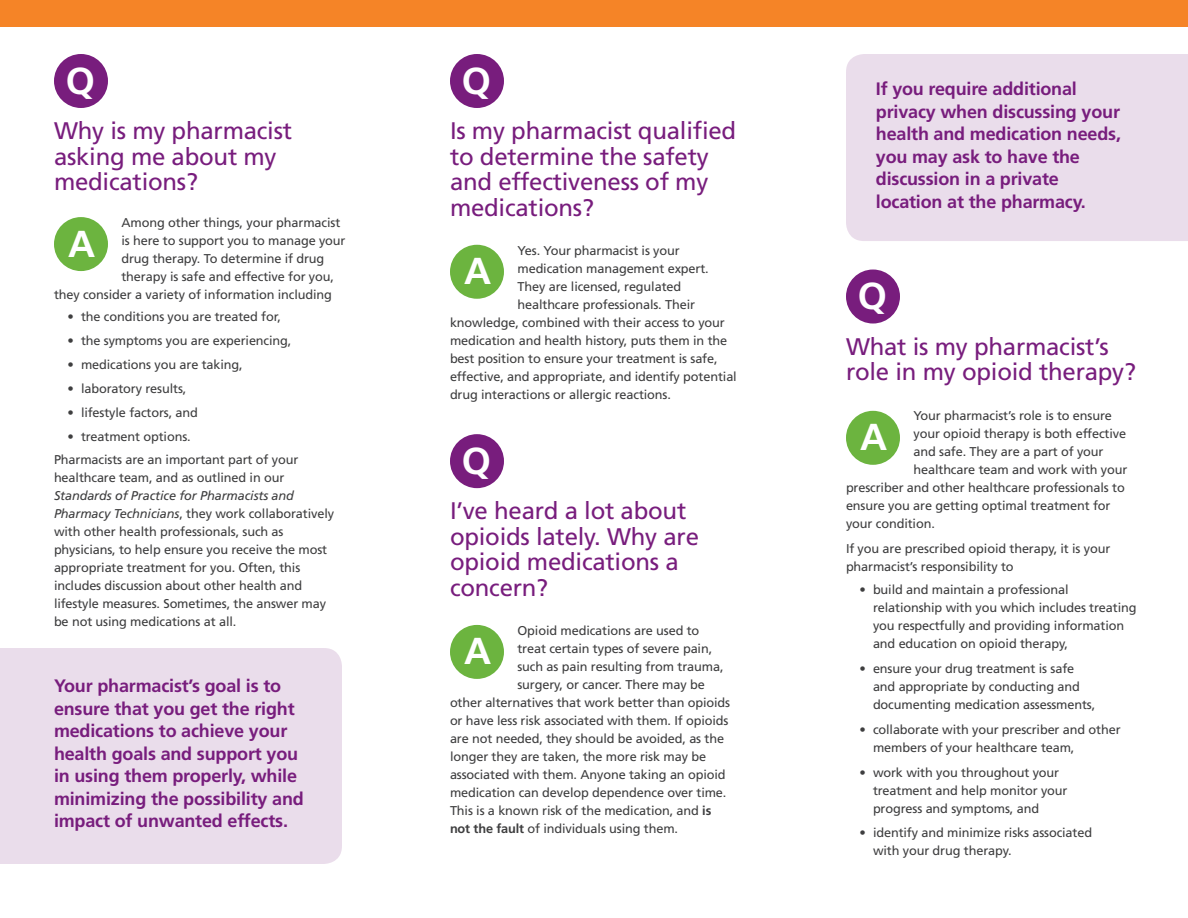
<style>
.page{position:relative;width:1188px;height:918px;background:#fff}
.page>*{position:absolute;margin:0;border:0;box-sizing:border-box;transform-origin:0 0}
.t1{font:700 37.5px "Frutiger";color:#fff}
.t2{font:24px/25.5px "Frutiger";letter-spacing:-.01em;color:#781d7d}
.Body_Paragraph_Text{font:700 18px/22.5px "Frutiger";letter-spacing:-.01em;color:#781d7d}
.Body_Paragraph_Text-2{font:12.75px/18px "Frutiger";letter-spacing:-.01em;color:#3e3e3f}
.s1{font-style:italic}
.s2{font-weight:700}
</style>
<div class="page">
<div style="left:0;top:648px;width:342px;height:216px;background:#eaddeb"></div>
<div style="left:0;top:0;width:1188px;height:27px;background:#f58427"></div>
<div style="left:54px;top:54px;width:54px;height:54px;background:#781d7d;border-radius:50%"></div>
<div style="left:450px;top:54px;width:54px;height:54px;background:#781d7d;border-radius:50%"></div>
<div style="left:846px;top:270px;width:54px;height:54px;background:#781d7d;border-radius:50%"></div>
<div style="left:450px;top:434px;width:54px;height:54px;background:#781d7d;border-radius:50%"></div>
<div style="left:54px;top:217px;width:54px;height:54px;background:#6cb43f;border-radius:50%"></div>
<div style="left:450px;top:245px;width:54px;height:54px;background:#6cb43f;border-radius:50%"></div>
<div style="left:846px;top:411px;width:54px;height:54px;background:#6cb43f;border-radius:50%"></div>
<div style="left:450px;top:625px;width:54px;height:54px;background:#6cb43f;border-radius:50%"></div>
<div style="left:846px;top:54px;width:342px;height:187px;background:#eaddeb"></div>
<p class="t1" style="left:66px;top:59px;width:31px">Q</p>
<p class="t1" style="left:462px;top:59px;width:31px">Q</p>
<h1 class="t2" style="left:54px;top:118px;width:240px">Why is my pharmacist asking me about my medications?</h1>
<h1 class="t2" style="left:450px;top:118px;width:288px">Is my pharmacist qualified to determine the safety and effectiveness of my medications?</h1>
<h1 class="Body_Paragraph_Text-2" style="left:122px;top:213px;width:220px">Among other things, your pharmacist</h1>
<h1 class="Body_Paragraph_Text-2" style="left:122px;top:231px;width:226px">is here to support you to manage your</h1>
<h1 class="Body_Paragraph_Text-2" style="left:122px;top:249px;width:204px">drug therapy. To determine if drug</h1>
<h1 class="Body_Paragraph_Text-2" style="left:122px;top:267px;width:214px">therapy is safe and effective for you,</h1>
<h1 class="Body_Paragraph_Text-2" style="left:54px;top:285px;width:280px">they consider a variety of information including</h1>
<p class="Body_Paragraph_Text-2" style="left:68px;top:308px;width:215px">• the conditions you are treated for,</p>
<p class="Body_Paragraph_Text-2" style="left:68px;top:332px;width:225px">• the symptoms you are experiencing,</p>
<p class="Body_Paragraph_Text-2" style="left:68px;top:356px;width:177px">• medications you are taking,</p>
<p class="Body_Paragraph_Text-2" style="left:68px;top:380px;width:120px">• laboratory results,</p>
<p class="Body_Paragraph_Text-2" style="left:68px;top:404px;width:132px">• lifestyle factors, and</p>
<p class="Body_Paragraph_Text-2" style="left:68px;top:428px;width:125px">• treatment options.</p>
<p class="Body_Paragraph_Text-2" style="left:54px;top:450px;width:282px">Pharmacists are an important part of your healthcare team, and as outlined in our <span class="s1">Standards of Practice for Pharmacists and Pharmacy Technicians</span>, they work collaboratively with other health professionals, such as physicians, to help ensure you receive the most appropriate treatment for you. Often, this includes discussion about other health and lifestyle measures. Sometimes, the answer may be not using medications at all.</p>
<p class="t1" style="left:68px;top:221px;width:29px">A</p>
<h1 class="Body_Paragraph_Text-2" style="left:518px;top:241px;width:164px">Yes. Your pharmacist is your</h1>
<h1 class="Body_Paragraph_Text-2" style="left:518px;top:259px;width:193px">medication management expert.</h1>
<h1 class="Body_Paragraph_Text-2" style="left:518px;top:277px;width:165px">They are licensed, regulated</h1>
<h1 class="Body_Paragraph_Text-2" style="left:518px;top:295px;width:179px">healthcare professionals. Their</h1>
<h1 class="Body_Paragraph_Text-2" style="left:450px;top:313px;width:276px">knowledge, combined with their access to your</h1>
<h1 class="Body_Paragraph_Text-2" style="left:450px;top:331px;width:279px">medication and health history, puts them in the</h1>
<h1 class="Body_Paragraph_Text-2" style="left:450px;top:349px;width:269px">best position to ensure your treatment is safe,</h1>
<h1 class="Body_Paragraph_Text-2" style="left:450px;top:367px;width:288px">effective, and appropriate, and identify potential</h1>
<h1 class="Body_Paragraph_Text-2" style="left:450px;top:385px;width:223px">drug interactions or allergic reactions.</h1>
<p class="t1" style="left:464px;top:249px;width:29px">A</p>
<p class="t1" style="left:462px;top:439px;width:31px">Q</p>
<h1 class="t2" style="left:450px;top:498px;width:251px">I’ve heard a lot about opioids lately. Why are opioid medications a concern?</h1>
<h1 class="Body_Paragraph_Text-2" style="left:518px;top:621px;width:183px">Opioid medications are used to</h1>
<h1 class="Body_Paragraph_Text-2" style="left:518px;top:639px;width:196px">treat certain types of severe pain,</h1>
<h1 class="Body_Paragraph_Text-2" style="left:518px;top:657px;width:208px">such as pain resulting from trauma,</h1>
<h1 class="Body_Paragraph_Text-2" style="left:518px;top:675px;width:189px">surgery, or cancer. There may be</h1>
<h1 class="Body_Paragraph_Text-2" style="left:450px;top:693px;width:282px">other alternatives that work better than opioids</h1>
<h1 class="Body_Paragraph_Text-2" style="left:450px;top:711px;width:280px">or have less risk associated with them. If opioids</h1>
<h1 class="Body_Paragraph_Text-2" style="left:450px;top:729px;width:276px">are not needed, they should be avoided, as the</h1>
<h1 class="Body_Paragraph_Text-2" style="left:450px;top:747px;width:258px">longer they are taken, the more risk may be</h1>
<h1 class="Body_Paragraph_Text-2" style="left:450px;top:765px;width:277px">associated with them. Anyone taking an opioid</h1>
<h1 class="Body_Paragraph_Text-2" style="left:450px;top:783px;width:278px">medication can develop dependence over time.</h1>
<h1 class="Body_Paragraph_Text-2" style="left:450px;top:801px;width:263px">This is a known risk of the medication, and <span class="s2">is</span></h1>
<h1 class="Body_Paragraph_Text-2" style="left:450px;top:819px;width:230px"><span class="s2">not the fault</span> of individuals using them.</h1>
<p class="t1" style="left:464px;top:629px;width:29px">A</p>
<p class="Body_Paragraph_Text" style="left:54px;top:675px;width:251px">Your pharmacist’s goal is to ensure that you get the right medications to achieve your health goals and support you in using them properly, while minimizing the possibility and impact of unwanted effects.</p>
<p class="Body_Paragraph_Text" style="left:876px;top:78px;width:247px">If you require additional privacy when discussing your health and medication needs, you may ask to have the discussion in a private</p>
<p class="Body_Paragraph_Text" style="left:876px;top:190px;width:212px">location at the pharmacy.</p>
<p class="t1" style="left:858px;top:274px;width:31px">Q</p>
<h1 class="t2" style="left:846px;top:333px;width:292px">What is my pharmacist’s role in my opioid therapy?</h1>
<h1 class="Body_Paragraph_Text-2" style="left:914px;top:407px;width:200px">Your pharmacist’s role is to ensure</h1>
<h1 class="Body_Paragraph_Text-2" style="left:914px;top:425px;width:214px">your opioid therapy is both effective</h1>
<h1 class="Body_Paragraph_Text-2" style="left:914px;top:443px;width:192px">and safe. They are a part of your</h1>
<h1 class="Body_Paragraph_Text-2" style="left:914px;top:461px;width:216px">healthcare team and work with your</h1>
<h1 class="Body_Paragraph_Text-2" style="left:846px;top:479px;width:280px">prescriber and other healthcare professionals to</h1>
<h1 class="Body_Paragraph_Text-2" style="left:846px;top:497px;width:266px">ensure you are getting optimal treatment for</h1>
<h1 class="Body_Paragraph_Text-2" style="left:846px;top:515px;width:90px">your condition.</h1>
<h1 class="Body_Paragraph_Text-2" style="left:846px;top:540px;width:266px">If you are prescribed opioid therapy, it is your pharmacist’s responsibility to</h1>
<p class="Body_Paragraph_Text-2" style="left:873px;top:581px;width:265px;text-indent:-14px">• build and maintain a professional relationship with you which includes treating you respectfully and providing information and education on opioid therapy,</p>
<p class="Body_Paragraph_Text-2" style="left:873px;top:660px;width:224px;text-indent:-14px">• ensure your drug treatment is safe and appropriate by conducting and documenting medication assessments,</p>
<p class="Body_Paragraph_Text-2" style="left:873px;top:720px;width:249px;text-indent:-14px">• collaborate with your prescriber and other members of your healthcare team,</p>
<p class="Body_Paragraph_Text-2" style="left:873px;top:763px;width:196px;text-indent:-14px">• work with you throughout your treatment and help monitor your progress and symptoms, and</p>
<p class="Body_Paragraph_Text-2" style="left:873px;top:824px;width:221px;text-indent:-14px">• identify and minimize risks associated with your drug therapy.</p>
<p class="t1" style="left:860px;top:415px;width:29px">A</p>
</div>
